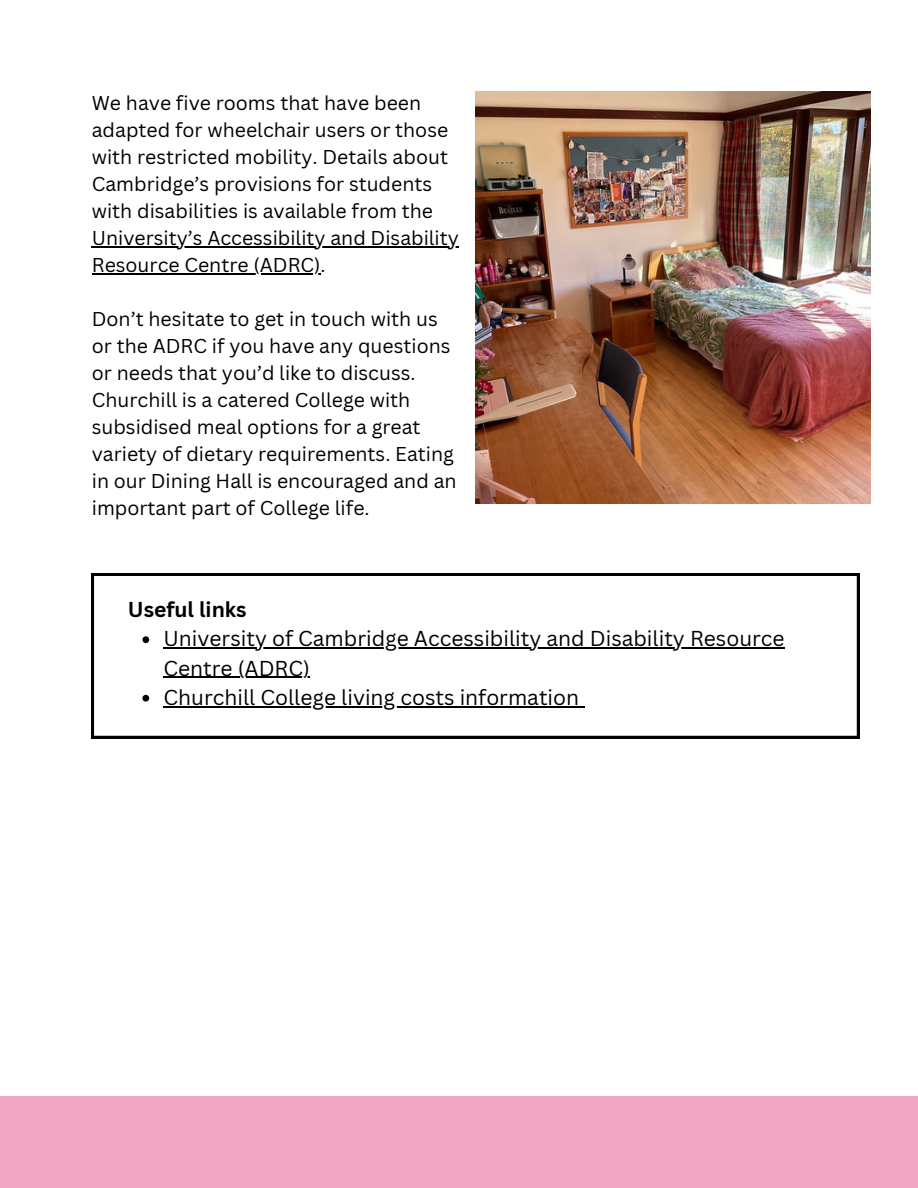
<style>
.page{position:relative;width:918px;height:1188px;background:#fff}
.page>*{position:absolute;margin:0;border:0;box-sizing:border-box;transform-origin:0 0}
.t1{font:21px/29.2px "Canva Sans";color:#000}
.t2{font:700 21px "Canva Sans";color:#000}
.t3{font:19.5px/27px "Canva Sans";color:#000}
</style>
<div class="page">
<div style="left:0;top:1096px;width:918px;height:92px;background:#f1a7c3"></div>
<svg style="left:92px;top:574px;width:767px;height:164px"></svg>
<img style="left:475px;top:92px;width:395px;height:412px">
<hr style="left:92px;top:246px;width:367px;height:1px;background:#000">
<hr style="left:92px;top:273px;width:229px;height:1px;background:#000">
<svg style="left:142px;top:636px;width:7px;height:7px"></svg>
<hr style="left:164px;top:648px;width:250px;height:1px;background:#000">
<hr style="left:414px;top:648px;width:132px;height:1px;background:#000">
<hr style="left:546px;top:648px;width:239px;height:1px;background:#000">
<hr style="left:164px;top:677px;width:146px;height:1px;background:#000">
<svg style="left:142px;top:695px;width:7px;height:7px"></svg>
<hr style="left:164px;top:706px;width:415px;height:1px;background:#000">
<p class="t3" style="left:92px;top:90px;width:369px">We have five rooms that have been adapted for wheelchair users or those with restricted mobility. Details about Cambridge’s provisions for students with disabilities is available from the University’s Accessibility and Disability Resource Centre (ADRC).</p>
<p class="t3" style="left:92px;top:306px;width:366px">Don’t hesitate to get in touch with us or the ADRC if you have any questions or needs that you’d like to discuss.<br>Churchill is a catered College with subsidised meal options for a great variety of dietary requirements. Eating in our Dining Hall is encouraged and an important part of College life.</p>
<p class="t2" style="left:128px;top:597px;width:120px">Useful links</p>
<p class="t1" style="left:164px;top:624px;width:623px">University of Cambridge Accessibility and Disability Resource<br>Centre (ADRC)<br>Churchill College living costs information</p>
</div>
